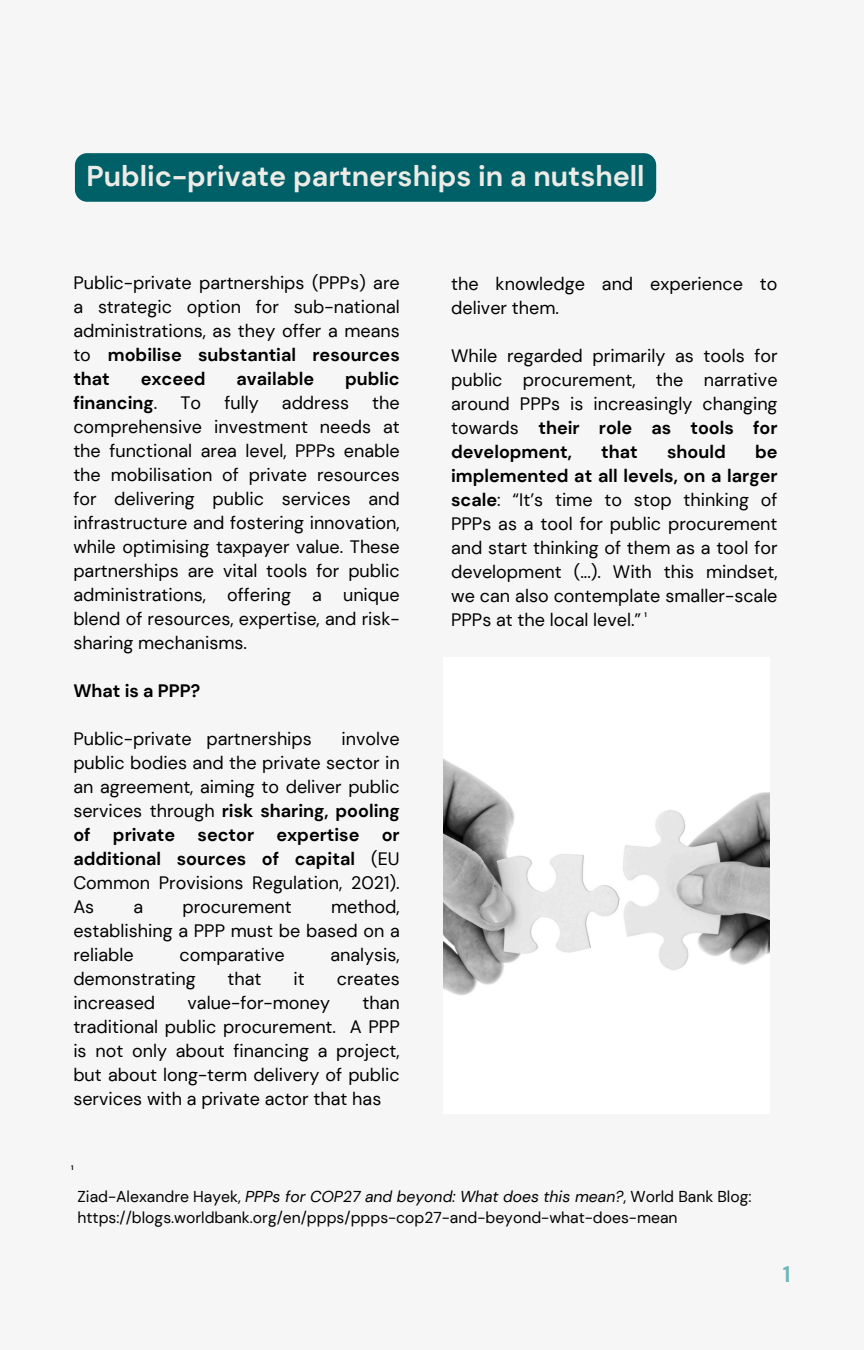
<style>
.page{position:relative;width:864px;height:1350px;background:#f6f6f6}
.page>*{position:absolute;margin:0;border:0;box-sizing:border-box;transform-origin:0 0}
.t1{font:700 28.57px "DM Sans";color:#edebe6}
.t2{font:700 22.5px "DM Sans";color:#6fb7b8}
.t3{font:18px/24.1px "DM Sans";color:#000;text-align:justify}
.t4{font:700 18px "DM Sans";color:#000}
.t5{font:italic 15.75px "DM Sans";color:#000}
.t6{font:15.75px "DM Sans";color:#000}
.t7{font:700 6.75px "DM Sans";color:#000}
.s1{font-weight:700}
.s2{font-weight:400}
.s3{font-style:normal}
</style>
<div class="page">
<img style="left:443px;top:759px;width:326px;height:236px">
<div style="left:75px;top:153px;width:581px;height:49px;background:#006068;border-radius:12px"></div>
<h3 class="t1" style="left:86px;top:158px;width:560px">Public-private partnerships in a nutshell</h3>
<h1 class="t3" style="left:73px;top:271px;width:328px">Public-private partnerships (PPPs) are a strategic option for sub-national administrations, as they offer a means to <span class="s1">mobilise substantial resources that</span></h1>
<h1 class="t4" style="left:141px;top:367px;width:66px">exceed</h1>
<h1 class="t4" style="left:237px;top:367px;width:79px">available</h1>
<h1 class="t4" style="left:345px;top:367px;width:56px">public</h1>
<h1 class="t4" style="left:73px;top:391px;width:85px">financing<span class="s2">.</span></h1>
<h1 class="t3" style="left:180px;top:391px;width:22px">To</h1>
<h1 class="t3" style="left:224px;top:391px;width:36px">fully</h1>
<h1 class="t3" style="left:282px;top:391px;width:69px">address</h1>
<h1 class="t3" style="left:73px;top:391px;width:328px;text-indent:299px">the comprehensive investment needs at the functional area level, PPPs enable the mobilisation of private resources for delivering public services and infrastructure and fostering innovation, while optimising taxpayer value. These partnerships are vital tools for public administrations, offering a unique blend of resources, expertise, and risk&shy;sharing mechanisms.</h1>
<p class="t4" style="left:73px;top:679px;width:128px">What is a PPP?</p>
<h3 class="t3" style="left:73px;top:726px;width:240px">Public-private partnerships</h3>
<h3 class="t3" style="left:73px;top:726px;width:328px;text-indent:268px">involve public bodies and the private sector in an agreement, aiming to deliver public services through <span class="s1">risk sharing, pooling of private sector expertise or additional sources of capital</span> (EU Common Provisions Regulation, 2021).<br>As</h3>
<h3 class="t3" style="left:73px;top:894px;width:328px;text-indent:258px">method, establishing a PPP must be based on a reliable</h3>
<h3 class="t3" style="left:133px;top:894px;width:11px">a</h3>
<h3 class="t3" style="left:182px;top:894px;width:111px">procurement</h3>
<h3 class="t3" style="left:180px;top:942px;width:107px">comparative</h3>
<h3 class="t3" style="left:331px;top:942px;width:71px">analysis,</h3>
<h3 class="t3" style="left:73px;top:966px;width:124px">demonstrating</h3>
<h3 class="t3" style="left:228px;top:966px;width:35px">that</h3>
<h3 class="t3" style="left:294px;top:966px;width:13px">it</h3>
<h3 class="t3" style="left:337px;top:966px;width:64px">creates</h3>
<h3 class="t3" style="left:73px;top:990px;width:83px">increased</h3>
<h3 class="t3" style="left:188px;top:990px;width:144px">value-for-money</h3>
<h3 class="t3" style="left:73px;top:990px;width:328px;text-indent:289px">than traditional public procurement. A PPP is not only about financing a project, but about long-term delivery of public services with a private actor that has</h3>
<p class="t7" style="left:71px;top:1163px;width:4px">1</p>
<h2 class="t3" style="left:451px;top:271px;width:328px">the knowledge and experience to deliver them.</h2>
<h3 class="t3" style="left:451px;top:343px;width:328px">While regarded primarily as tools for public procurement, the narrative around PPPs is increasingly changing towards <span class="s1">their role as tools for development,</span></h3>
<h3 class="t3" style="left:451px;top:439px;width:328px;text-indent:304px"><span class="s1">be implemented at all levels, on a larger scale</span>: “It’s time to stop thinking of PPPs as a tool for public procurement and start thinking of them as a tool for development (...). With this mindset, we can also contemplate smaller-scale PPPs at the local level.”</h3>
<h3 class="t4" style="left:601px;top:440px;width:38px">that</h3>
<h3 class="t4" style="left:667px;top:440px;width:60px">should</h3>
<p class="t7" style="left:645px;top:610px;width:4px">1</p>
<h3 class="t5" style="left:78px;top:1186px;width:676px"><span class="s3">Ziad-Alexandre Hayek,</span> PPPs for COP27 and beyond: What does this mean?<span class="s3">, World Bank Blog:</span></h3>
<p class="t6" style="left:78px;top:1207px;width:602px">https://blogs.worldbank.org/en/ppps/ppps-cop27-and-beyond-what-does-mean</p>
<p class="t2" style="left:783px;top:1259px;width:9px">1</p>
</div>
